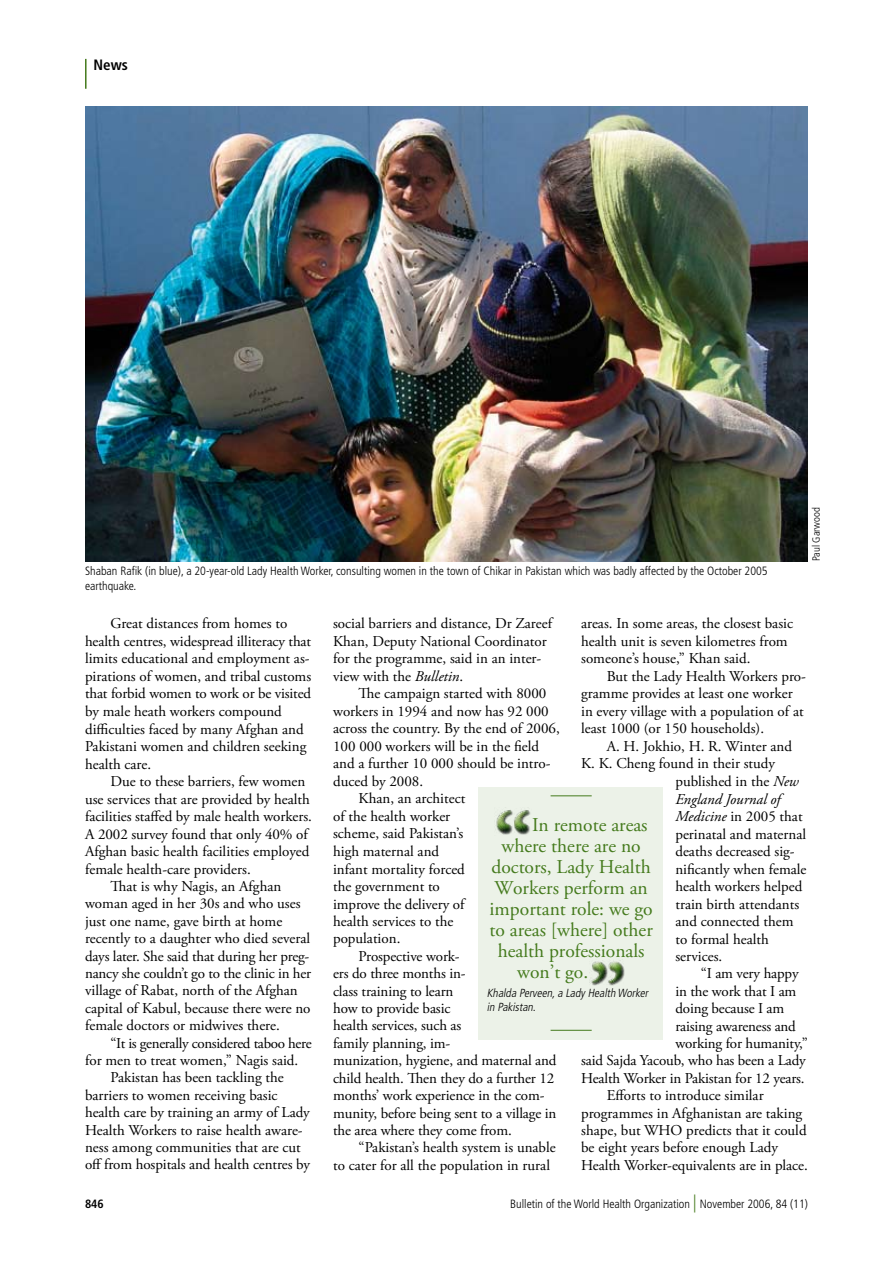
<style>
.page{position:relative;width:893px;height:1263px;background:#fff}
.page>*{position:absolute;margin:0;border:0;box-sizing:border-box;transform-origin:0 0}
.t1{font:19.5px "Adobe Garamond Pro";color:#447a1c}
.t2{font:15px/17.5px "Adobe Garamond Pro";color:#000}
.t3{font:15px "Adobe Garamond Pro";letter-spacing:-.02em;color:#000}
.t4{font:italic 15px "Adobe Garamond Pro";color:#000}
.t5{font:700 condensed 15px "Frutiger LT Std";color:#000}
.t6{font:300 condensed 12px/15px "Frutiger LT Std";color:#000}
.t7{font:700 condensed 12px "Frutiger LT Std";color:#000}
.t8{font:italic 300 condensed 11.7px/13.5px "Frutiger LT Std";color:#000}
.t9{font:300 condensed 10.5px "Frutiger LT Std";color:#000}
.s1{font-style:italic}
.s2{font-size:18px;color:#447a1c}
</style>
<div class="page">
<hr style="left:85px;top:59px;width:2px;height:30px;background:#447a1c">
<div style="left:478px;top:787px;width:185px;height:252px;background:#ecf2e8"></div>
<hr style="left:551px;top:795px;width:41px;height:1px;background:#447a1c">
<hr style="left:551px;top:1030px;width:41px;height:1px;background:#447a1c">
<img style="left:495px;top:810px;width:36px;height:25px">
<img style="left:589px;top:960px;width:36px;height:26px">
<img style="left:85px;top:106px;width:723px;height:455px">
<p class="t5" style="left:94px;top:56px;width:36px">News</p>
<p class="t6" style="left:85px;top:563px;width:684px">Shaban Rafik (in blue), a 20-year-old Lady Health Worker, consulting women in the town of Chikar in Pakistan which was badly affected by the October 2005 earthquake.</p>
<p class="t9" style="left:810px;top:561px;width:55px;rotate:-90deg">Paul Garwood</p>
<p class="t2" style="left:85px;top:615px;width:228px;text-indent:26px">Great distances from homes to health centres, widespread illiteracy that limits educational and employment as&shy;pirations of women, and tribal customs that forbid women to work or be visited by male heath workers compound difficulties faced by many Afghan and Pakistani women and children seeking health care.</p>
<p class="t2" style="left:111px;top:773px;width:196px">Due to these barriers, few women</p>
<p class="t2" style="left:85px;top:791px;width:226px">use services that are provided by health</p>
<p class="t2" style="left:85px;top:808px;width:228px">facilities staffed by male health workers.</p>
<p class="t2" style="left:85px;top:826px;width:224px">A 2002 survey found that only 40% of</p>
<p class="t2" style="left:85px;top:843px;width:226px">Afghan basic health facilities employed</p>
<p class="t2" style="left:85px;top:860px;width:167px">female health-care providers.</p>
<p class="t2" style="left:111px;top:878px;width:172px">That is why Nagis, an Afghan</p>
<p class="t2" style="left:85px;top:895px;width:217px">woman aged in her 30s and who uses</p>
<p class="t2" style="left:85px;top:913px;width:199px">just one name, gave birth at home</p>
<p class="t2" style="left:85px;top:930px;width:227px">recently to a daughter who died several</p>
<p class="t2" style="left:85px;top:947px;width:226px">days later. She said that during her preg-</p>
<p class="t2" style="left:85px;top:965px;width:228px">nancy she couldn’t go to the clinic in her</p>
<p class="t2" style="left:85px;top:982px;width:214px">village of Rabat, north of the Afghan</p>
<p class="t2" style="left:85px;top:1000px;width:227px">capital of Kabul, because there were no</p>
<p class="t2" style="left:85px;top:1017px;width:196px">female doctors or midwives there.</p>
<p class="t3" style="left:111px;top:1034px;width:203px">“It is generally considered taboo here</p>
<p class="t2" style="left:85px;top:1052px;width:215px">for men to treat women,” Nagis said.</p>
<p class="t2" style="left:111px;top:1069px;width:175px">Pakistan has been tackling the</p>
<p class="t2" style="left:85px;top:1087px;width:194px">barriers to women receiving basic</p>
<p class="t2" style="left:85px;top:1104px;width:226px">health care by training an army of Lady</p>
<p class="t2" style="left:85px;top:1121px;width:219px">Health Workers to raise health aware-</p>
<p class="t2" style="left:85px;top:1139px;width:217px">ness among communities that are cut</p>
<p class="t2" style="left:85px;top:1156px;width:226px">off from hospitals and health centres by</p>
<p class="t2" style="left:333px;top:615px;width:220px">social barriers and distance, Dr Zareef Khan, Deputy National Coordinator for the programme, said in an inter&shy;view with the <span class="s1">Bulletin</span>.</p>
<p class="t2" style="left:359px;top:685px;width:189px">The campaign started with 8000</p>
<p class="t2" style="left:333px;top:703px;width:217px">workers in 1994 and now has 92 000</p>
<p class="t2" style="left:333px;top:720px;width:228px">across the country. By the end of 2006,</p>
<p class="t2" style="left:333px;top:738px;width:208px">100 000 workers will be in the field</p>
<p class="t2" style="left:333px;top:755px;width:219px">and a further 10 000 should be intro-</p>
<p class="t2" style="left:333px;top:773px;width:92px">duced by 2008.</p>
<p class="t2" style="left:359px;top:790px;width:108px">Khan, an architect</p>
<p class="t2" style="left:333px;top:808px;width:119px">of the health worker</p>
<p class="t2" style="left:333px;top:825px;width:132px">scheme, said Pakistan’s</p>
<p class="t2" style="left:333px;top:843px;width:108px">high maternal and</p>
<p class="t2" style="left:333px;top:860px;width:133px">infant mortality forced</p>
<p class="t2" style="left:333px;top:878px;width:108px">the government to</p>
<p class="t2" style="left:333px;top:896px;width:133px">improve the delivery of</p>
<p class="t2" style="left:333px;top:913px;width:122px">health services to the</p>
<p class="t2" style="left:333px;top:930px;width:69px">population.</p>
<p class="t2" style="left:359px;top:948px;width:103px">Prospective work-</p>
<p class="t2" style="left:333px;top:965px;width:134px">ers do three months in-</p>
<p class="t2" style="left:333px;top:983px;width:122px">class training to learn</p>
<p class="t2" style="left:333px;top:1000px;width:119px">how to provide basic</p>
<p class="t2" style="left:333px;top:1017px;width:130px">health services, such as</p>
<p class="t2" style="left:333px;top:1035px;width:119px">family planning, im-</p>
<p class="t2" style="left:333px;top:1052px;width:225px">munization, hygiene, and maternal and</p>
<p class="t2" style="left:333px;top:1070px;width:223px">child health. Then they do a further 12</p>
<p class="t2" style="left:333px;top:1087px;width:213px">months’ work experience in the com-</p>
<p class="t2" style="left:333px;top:1104px;width:225px">munity, before being sent to a village in</p>
<p class="t2" style="left:333px;top:1122px;width:180px">the area where they come from.</p>
<p class="t2" style="left:359px;top:1139px;width:199px">“Pakistan’s health system is unable</p>
<p class="t2" style="left:333px;top:1157px;width:218px">to cater for all the population in rural</p>
<p class="t2" style="left:581px;top:615px;width:213px">areas. In some areas, the closest basic health unit is seven kilometres from someone’s house,” Khan said.</p>
<p class="t2" style="left:581px;top:668px;width:226px;text-indent:26px">But the Lady Health Workers pro&shy;gramme provides at least one worker in every village with a population of at least 1000 (or 150 households).</p>
<p class="t2" style="left:607px;top:738px;width:187px">A. H. Jokhio, H. R. Winter and</p>
<p class="t2" style="left:581px;top:755px;width:195px">K. K. Cheng found in their study</p>
<p class="t2" style="left:675px;top:773px;width:125px">published in the <span class="s1">New</span></p>
<p class="t4" style="left:675px;top:790px;width:107px">England Journal of</p>
<p class="t2" style="left:675px;top:808px;width:129px"><span class="s1">Medicine</span> in 2005 that</p>
<p class="t2" style="left:675px;top:826px;width:132px">perinatal and maternal</p>
<p class="t2" style="left:675px;top:843px;width:121px">deaths decreased sig-</p>
<p class="t2" style="left:675px;top:861px;width:133px">nificantly when female</p>
<p class="t2" style="left:675px;top:878px;width:128px">health workers helped</p>
<p class="t2" style="left:675px;top:896px;width:125px">train birth attendants</p>
<p class="t2" style="left:675px;top:913px;width:120px">and connected them</p>
<p class="t2" style="left:675px;top:931px;width:95px">to formal health</p>
<p class="t2" style="left:675px;top:948px;width:48px">services.</p>
<p class="t2" style="left:701px;top:965px;width:99px">“I am very happy</p>
<p class="t2" style="left:675px;top:983px;width:122px">in the work that I am</p>
<p class="t2" style="left:675px;top:1000px;width:110px">doing because I am</p>
<p class="t2" style="left:675px;top:1018px;width:122px">raising awareness and</p>
<p class="t2" style="left:675px;top:1035px;width:134px">working for humanity,”</p>
<p class="t2" style="left:581px;top:1052px;width:226px">said Sajda Yacoub, who has been a Lady</p>
<p class="t2" style="left:581px;top:1070px;width:225px">Health Worker in Pakistan for 12 years.</p>
<p class="t2" style="left:607px;top:1087px;width:158px">Efforts to introduce similar</p>
<p class="t2" style="left:581px;top:1105px;width:223px">programmes in Afghanistan are taking</p>
<p class="t2" style="left:581px;top:1122px;width:227px">shape, but WHO predicts that it could</p>
<p class="t2" style="left:581px;top:1139px;width:198px">be eight years before enough Lady</p>
<p class="t2" style="left:581px;top:1157px;width:228px">Health Worker-equivalents are in place.</p>
<h1 class="t1" style="left:532px;top:813px;width:117px">In remote areas</h1>
<h1 class="t1" style="left:502px;top:834px;width:141px">where there are no</h1>
<h1 class="t1" style="left:491px;top:855px;width:161px">doctors, Lady Health</h1>
<h1 class="t1" style="left:494px;top:876px;width:155px">Workers perform an</h1>
<h1 class="t1" style="left:490px;top:897px;width:165px">important role: we go</h1>
<h1 class="t1" style="left:489px;top:918px;width:165px">to areas [where] other</h1>
<h1 class="t1" style="left:498px;top:939px;width:148px">health professionals</h1>
<h1 class="t1" style="left:517px;top:960px;width:73px">won’t go.</h1>
<p class="t8" style="left:487px;top:987px;width:165px">Khalda Perveen,a LadyHealth Worker in Pakistan.</p>
<p class="t7" style="left:85px;top:1197px;width:20px">846</p>
<p class="t6" style="left:510px;top:1197px;width:299px">Bulletin of the World Health Organization <span class="s2">|</span> November 2006, 84 (11)</p>
</div>
